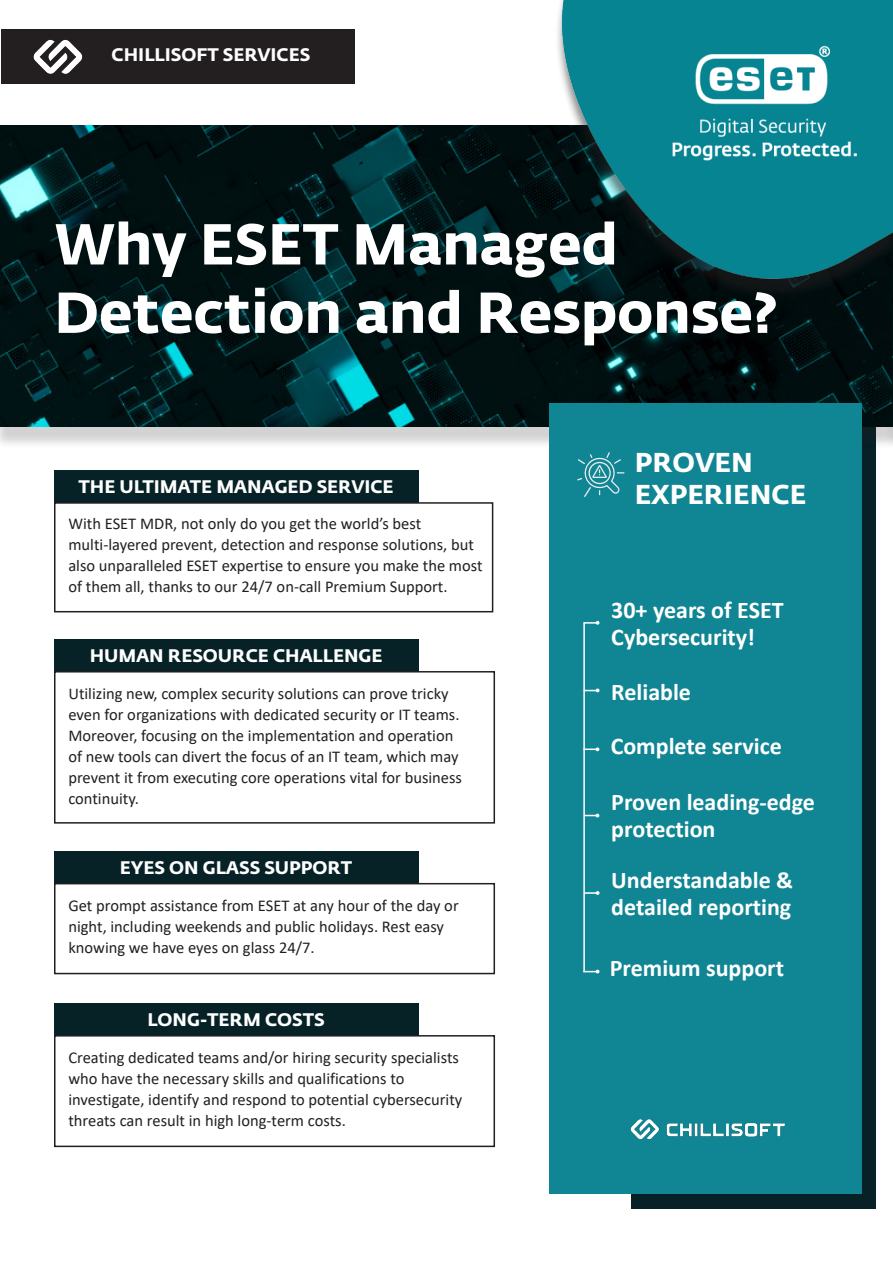
<style>
.page{position:relative;width:893px;height:1263px;background:#fff}
.page>*{position:absolute;margin:0;border:0;box-sizing:border-box;transform-origin:0 0}
.Headers_1{font:57px/68.4px "Fedra Sans Alt Pro Bold LF";color:#fff}
.Headers_2{font:27px/32.4px "Fedra Sans Alt Pro Bold LF";color:#fff}
.SideBar_Text{font:700 24px/27px "Calibri";color:#fff}
.Headers_2-2{font:18px "Fedra Sans Alt Pro Bold LF";color:#fff}
.General_Text{font:16.5px/21px "Calibri";color:#231f20}
</style>
<div class="page">
<div style="left:631px;top:425px;width:245px;height:784px;background:#072126"></div>
<div style="left:0;top:132px;width:893px;height:317px;background:#231f20;opacity:.2"></div>
<img style="left:0;top:126px;width:885px;height:300px">
<div style="left:885px;top:132px;width:8px;height:317px;background:#231f20;opacity:.2"></div>
<img style="left:533px;top:0;width:360px;height:333px">
<img style="left:644px;top:41px;width:235px;height:131px">
<div style="left:549px;top:403px;width:312px;height:790px;background:#108593"></div>
<div style="left:1px;top:29px;width:354px;height:54px;background:#231f20"></div>
<img style="left:17px;top:39px;width:74px;height:45px">
<div style="left:54px;top:470px;width:364px;height:33px;background:#062226"></div>
<div style="left:54px;top:502px;width:439px;height:110px;border:2px solid #231f20"></div>
<div style="left:54px;top:639px;width:364px;height:32px;background:#062226"></div>
<div style="left:54px;top:671px;width:441px;height:153px;border:2px solid #231f20"></div>
<div style="left:54px;top:851px;width:364px;height:32px;background:#062226"></div>
<div style="left:54px;top:883px;width:441px;height:91px;border:2px solid #231f20"></div>
<div style="left:54px;top:1003px;width:364px;height:32px;background:#062226"></div>
<div style="left:54px;top:1035px;width:441px;height:112px;border:2px solid #231f20"></div>
<hr style="left:583px;top:622px;width:2px;height:350px;background:#fff">
<svg style="left:584px;top:621px;width:15px;height:4px"></svg>
<svg style="left:584px;top:688px;width:15px;height:4px"></svg>
<svg style="left:583px;top:747px;width:16px;height:4px"></svg>
<svg style="left:584px;top:814px;width:15px;height:3px"></svg>
<svg style="left:584px;top:891px;width:15px;height:4px"></svg>
<svg style="left:583px;top:970px;width:16px;height:3px"></svg>
<svg style="left:577px;top:452px;width:47px;height:44px"></svg>
<img style="left:630px;top:1119px;width:155px;height:21px">
<p class="Headers_2-2" style="left:112px;top:41px;width:200px">CHILLISOFT SERVICES</p>
<p class="Headers_1" style="left:54px;top:206px;width:725px">Why ESET Managed<br>Detection and Response?</p>
<p class="Headers_2-2" style="left:78px;top:473px;width:317px">THE ULTIMATE MANAGED SERVICE</p>
<p class="General_Text" style="left:68px;top:513px;width:416px">With ESET MDR, not only do you get the world’s best multi-layered prevent, detection and response solutions, but also unparalleled ESET expertise to ensure you make the most of them all, thanks to our 24/7 on-call Premium Support.</p>
<p class="Headers_2-2" style="left:90px;top:641px;width:294px">HUMAN RESOURCE CHALLENGE</p>
<p class="General_Text" style="left:68px;top:683px;width:395px">Utilizing new, complex security solutions can prove tricky even for organizations with dedicated security or IT teams.<br>Moreover, focusing on the implementation and operation of new tools can divert the focus of an IT team, which may prevent it from executing core operations vital for business continuity.</p>
<p class="Headers_2-2" style="left:120px;top:853px;width:234px">EYES ON GLASS SUPPORT</p>
<p class="General_Text" style="left:68px;top:894px;width:392px">Get prompt assistance from ESET at any hour of the day or night, including weekends and public holidays. Rest easy knowing we have eyes on glass 24/7.</p>
<p class="Headers_2-2" style="left:147px;top:1005px;width:179px">LONG-TERM COSTS</p>
<p class="General_Text" style="left:68px;top:1047px;width:395px">Creating dedicated teams and/or hiring security specialists who have the necessary skills and qualifications to investigate, identify and respond to potential cybersecurity threats can result in high long-term costs.</p>
<p class="Headers_2" style="left:635px;top:444px;width:173px">PROVEN<br>EXPERIENCE</p>
<p class="SideBar_Text" style="left:611px;top:596px;width:174px">30+ years of ESET<br>Cybersecurity!</p>
<p class="SideBar_Text" style="left:611px;top:678px;width:81px">Reliable</p>
<p class="SideBar_Text" style="left:611px;top:732px;width:173px">Complete service</p>
<p class="SideBar_Text" style="left:611px;top:789px;width:205px">Proven leading-edge protection</p>
<p class="SideBar_Text" style="left:611px;top:867px;width:183px">Understandable &amp;</p>
<p class="SideBar_Text" style="left:611px;top:894px;width:182px">detailed reporting</p>
<p class="SideBar_Text" style="left:610px;top:955px;width:176px">Premium support</p>
</div>
